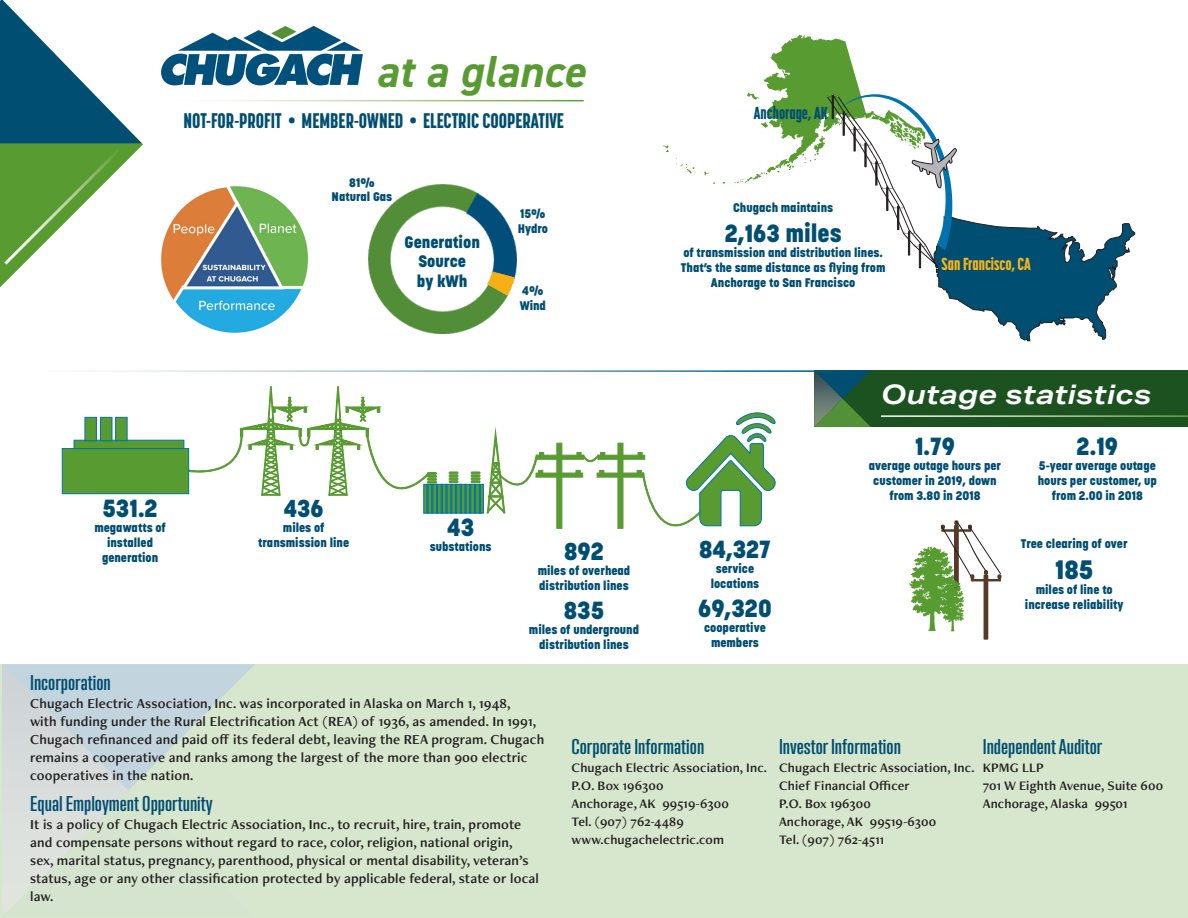
<style>
.page{position:relative;width:1188px;height:918px;background:#fff}
.page>*{position:absolute;margin:0;border:0;box-sizing:border-box;transform-origin:0 0}
.t1{font:italic 700 45px "DIN2014";letter-spacing:.01em;color:#589b31}
.Headline{font:italic 700 27px "Aktiv Grotesk Ex";letter-spacing:.01em;color:#fff}
.Fact_text{font:800 26.4px "Korolev";color:#004e71}
.Fact_number{font:800 24.6px "Korolev";color:#004e71}
.Fact_text-2{font:800 24.3px "Korolev";color:#004e71}
.Sub_headline{font:800 21px "Korolev Compressed";color:#004e71}
.Company_info_Title{font:500 19.5px "Trump Gothic Pro";color:#004e71;scale:1.25 1}
.Story_Headline{font:500 19.5px "Trump Gothic Pro";color:#004e71;scale:1.25 1}
.t2{font:800 17.25px "Korolev Compressed";color:#fcb515}
.t3{font:800 17.25px "Korolev Compressed";color:#004e71}
.Fact_text-3{font:800 16.5px "Korolev";color:#004e71}
.Text{font:14.25px/18px "Freight Neo Pro Semi";letter-spacing:.01em;color:#231f20}
.Company_info_text{font:13.5px "Freight Neo Pro Semi";letter-spacing:.01em;color:#231f20}
.Fact_text-4{font:800 12.45px/14.9px "Korolev";color:#004e71;text-align:center}
.s1{color:#00507c}
</style>
<div class="page">
<div style="left:814px;top:370px;width:374px;height:57px;background:#1b521f"></div>
<svg style="left:814px;top:372px;width:57px;height:55px"></svg>
<hr style="left:881px;top:415px;width:307px;height:2px;background:#fff">
<div style="left:0;top:664px;width:1188px;height:254px;background:#d7e7cd"></div>
<svg style="left:2px;top:664px;width:252px;height:252px"></svg>
<img style="left:368px;top:184px;width:140px;height:150px">
<img style="left:466px;top:193px;width:51px;height:86px">
<img style="left:486px;top:270px;width:29px;height:26px">
<svg style="left:663px;top:145px;width:6px;height:8px"></svg>
<svg style="left:676px;top:158px;width:18px;height:16px"></svg>
<svg style="left:735px;top:34px;width:401px;height:308px"></svg>
<div style="left:424px;top:484px;width:60px;height:29px;background:#589b31;border:1px solid #0073ae"></div>
<div style="left:479px;top:484px;width:2px;height:29px;border:1px solid #0073ae"></div>
<div style="left:557px;top:443px;width:5px;height:85px;background:#589b31"></div>
<div style="left:537px;top:455px;width:47px;height:4px;background:#589b31;border:1px solid #589b31"></div>
<hr style="left:536px;top:473px;width:47px;height:4px;background:#589b31">
<svg style="left:576px;top:470px;width:4px;height:3px"></svg>
<div style="left:618px;top:443px;width:5px;height:85px;background:#589b31"></div>
<div style="left:598px;top:455px;width:47px;height:4px;background:#589b31;border:1px solid #589b31"></div>
<hr style="left:597px;top:473px;width:47px;height:4px;background:#589b31">
<svg style="left:600px;top:470px;width:4px;height:3px"></svg>
<svg style="left:189px;top:386px;width:291px;height:127px"></svg>
<svg style="left:577px;top:452px;width:28px;height:10px"></svg>
<svg style="left:487px;top:428px;width:57px;height:86px"></svg>
<div style="left:74px;top:440px;width:110px;height:13px;background:#589b31;border:1px solid #0073ae"></div>
<div style="left:115px;top:417px;width:12px;height:24px;background:#589b31;border:1px solid #0073ae"></div>
<div style="left:85px;top:417px;width:12px;height:24px;background:#589b31;border:1px solid #0073ae"></div>
<div style="left:100px;top:417px;width:12px;height:24px;background:#589b31;border:1px solid #0073ae"></div>
<div style="left:62px;top:448px;width:127px;height:46px;background:#589b31;border:1px solid #0073ae"></div>
<svg style="left:637px;top:412px;width:139px;height:115px"></svg>
<img style="left:161px;top:187px;width:64px;height:112px">
<img style="left:173px;top:286px;width:124px;height:47px">
<img style="left:225px;top:186px;width:84px;height:112px">
<img style="left:182px;top:201px;width:102px;height:94px">
<svg style="left:161px;top:26px;width:202px;height:59px"></svg>
<svg style="left:909px;top:520px;width:93px;height:120px"></svg>
<svg style="left:0;top:0;width:143px;height:287px"></svg>
<hr style="left:20px;top:370px;width:852px;height:2px;background:#fff">
<p class="t1" style="left:376px;top:42px;width:210px">at a glance</p>
<p class="Sub_headline" style="left:184px;top:108px;width:382px">NOT-FOR-PROFIT • MEMBER-OWNED • ELECTRIC COOPERATIVE</p>
<p class="Fact_text-4" style="left:349px;top:175px;width:27px">81%</p>
<p class="Fact_text-4" style="left:332px;top:190px;width:62px">Natural Gas</p>
<p class="Fact_text-3" style="left:405px;top:232px;width:77px">Generation</p>
<p class="Fact_text-3" style="left:418px;top:251px;width:49px">Source</p>
<p class="Fact_text-3" style="left:417px;top:271px;width:52px">by kWh</p>
<p class="Fact_text-4" style="left:520px;top:206px;width:27px">15%</p>
<p class="Fact_text-4" style="left:518px;top:221px;width:32px">Hydro</p>
<p class="Fact_text-4" style="left:522px;top:283px;width:23px">4%</p>
<p class="Fact_text-4" style="left:520px;top:298px;width:28px">Wind</p>
<p class="t3" style="left:754px;top:103px;width:75px">Anchorage, AK</p>
<p class="Fact_text-4" style="left:733px;top:201px;width:102px">Chugach maintains</p>
<p class="Fact_number" style="left:725px;top:218px;width:118px">2,163 miles</p>
<p class="Fact_text-4" style="left:681px;top:245px;width:206px">of transmission and distribution lines.<br>That’s the same distance as flying from<br>Anchorage to San Francisco</p>
<p class="t2" style="left:942px;top:254px;width:91px">San Francisco, CA</p>
<p class="Headline" style="left:881px;top:377px;width:272px">Outage statistics</p>
<p class="Fact_text-2" style="left:284px;top:493px;width:41px">436</p>
<p class="Fact_text-4" style="left:283px;top:520px;width:43px">miles of</p>
<p class="Fact_text-4" style="left:258px;top:535px;width:92px">transmission line</p>
<p class="Fact_number" style="left:102px;top:493px;width:57px">531.2</p>
<p class="Fact_text-4" style="left:94px;top:520px;width:73px">megawatts of</p>
<p class="Fact_text-4" style="left:107px;top:535px;width:48px">installed</p>
<p class="Fact_text-4" style="left:102px;top:550px;width:58px">generation</p>
<p class="Fact_number" style="left:564px;top:536px;width:41px">892</p>
<p class="Fact_text-4" style="left:538px;top:563px;width:94px">miles of overhead</p>
<p class="Fact_text-4" style="left:539px;top:578px;width:91px">distribution lines</p>
<p class="Fact_number" style="left:564px;top:595px;width:42px">835</p>
<p class="Fact_text-4" style="left:529px;top:622px;width:112px">miles of underground</p>
<p class="Fact_text-4" style="left:539px;top:637px;width:91px">distribution lines</p>
<p class="Fact_number" style="left:447px;top:512px;width:29px">43</p>
<p class="Fact_text-4" style="left:430px;top:539px;width:64px">substations</p>
<p class="Fact_number" style="left:699px;top:534px;width:73px">84,327</p>
<p class="Fact_text-4" style="left:716px;top:561px;width:40px">service</p>
<p class="Fact_text-4" style="left:711px;top:576px;width:50px">locations</p>
<p class="Fact_number" style="left:698px;top:593px;width:75px">69,320</p>
<p class="Fact_text-4" style="left:704px;top:620px;width:63px">cooperative</p>
<p class="Fact_text-4" style="left:711px;top:635px;width:49px">members</p>
<p class="Fact_number" style="left:915px;top:431px;width:41px">1.79</p>
<p class="Fact_text-4" style="left:869px;top:458px;width:134px">average outage hours per customer in 2019, down from 3.80 in 2018</p>
<p class="Fact_number" style="left:1077px;top:431px;width:43px">2.19</p>
<p class="Fact_text-4" style="left:1038px;top:458px;width:121px">5-year average outage hours per customer, up from 2.00 in 2018</p>
<p class="Fact_text-4" style="left:1021px;top:536px;width:108px">Tree clearing of over</p>
<p class="Fact_text" style="left:1055px;top:553px;width:40px">185</p>
<p class="Fact_text-4" style="left:1036px;top:582px;width:79px">miles of line to</p>
<p class="Fact_text-4" style="left:1025px;top:597px;width:100px">increase reliability</p>
<p class="Story_Headline" style="left:30px;top:672px;width:66px">Incorporation</p>
<p class="Text" style="left:30px;top:694px;width:516px">Chugach Electric Association, Inc. was incorporated in Alaska on March 1, 1948,<br>with funding under the Rural Electrification Act (REA) of 1936, as amended. In 1991, Chugach refinanced and paid off its federal debt, leaving the REA program. Chugach remains a cooperative and ranks among the largest of the more than 900 electric cooperatives in the nation.</p>
<h3 class="Company_info_Title" style="left:30px;top:792px;width:148px">Equal Employment Opportunity</h3>
<p class="Text" style="left:30px;top:815px;width:510px">It is a policy of Chugach Electric Association, Inc., to recruit, hire, train, promote and compensate persons without regard to race, color, religion, national origin, sex, marital status, pregnancy, parenthood, physical or mental disability, veteran’s status, age or any other classification protected by applicable federal, state or local law.</p>
<p class="Company_info_Title" style="left:572px;top:735px;width:108px">Corporate Information</p>
<p class="Company_info_text" style="left:572px;top:758px;width:197px">Chugach Electric Association, Inc.</p>
<p class="Company_info_text" style="left:572px;top:776px;width:94px">P.O. Box 196300</p>
<p class="Company_info_text" style="left:572px;top:794px;width:159px">Anchorage, AK 99519-6300</p>
<p class="Company_info_text" style="left:572px;top:812px;width:114px">Tel. (907) 762-4489</p>
<p class="Company_info_text" style="left:572px;top:830px;width:154px">www.chugachelectric.com</p>
<p class="Company_info_Title" style="left:779px;top:735px;width:99px"><span class="s1">I</span>nvestor Information</p>
<p class="Company_info_text" style="left:779px;top:758px;width:197px">Chugach Electric Association, Inc.</p>
<p class="Company_info_text" style="left:779px;top:776px;width:132px">Chief Financial Officer</p>
<p class="Company_info_text" style="left:779px;top:794px;width:94px">P.O. Box 196300</p>
<p class="Company_info_text" style="left:779px;top:812px;width:159px">Anchorage, AK 99519-6300</p>
<p class="Company_info_text" style="left:779px;top:830px;width:107px">Tel. (907) 762-4511</p>
<p class="Company_info_Title" style="left:983px;top:735px;width:97px">Independent Auditor</p>
<p class="Company_info_text" style="left:983px;top:758px;width:63px">KPMG LLP</p>
<p class="Company_info_text" style="left:983px;top:776px;width:182px">701 W Eighth Avenue, Suite 600</p>
<p class="Company_info_text" style="left:983px;top:794px;width:146px">Anchorage, Alaska 99501</p>
</div>
